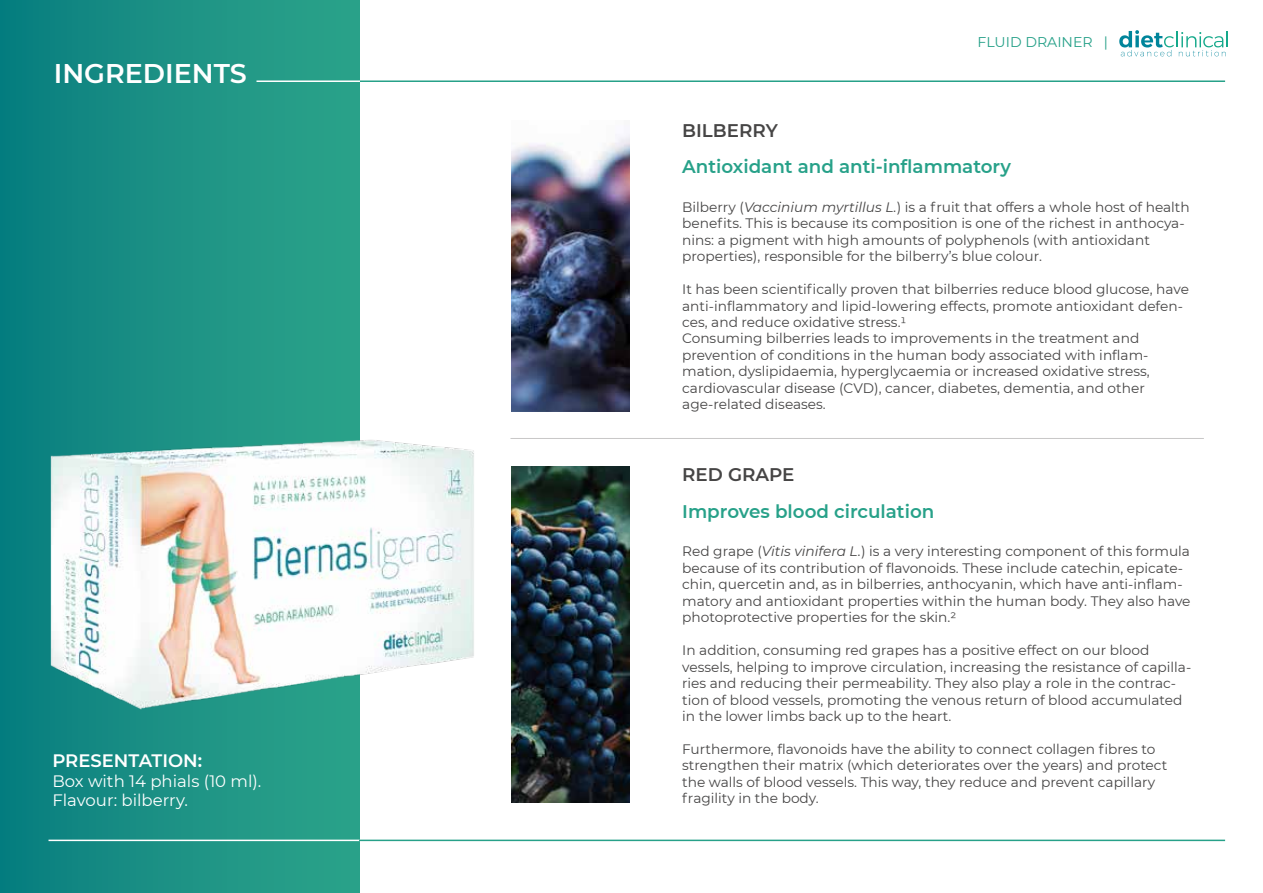
<style>
.page{position:relative;width:1263px;height:893px;background:#fff}
.page>*{position:absolute;margin:0;border:0;box-sizing:border-box;transform-origin:0 0}
.t1{font:600 27px "Montserrat";color:#fff}
.t2{font:600 18.3px "Montserrat";color:#27a189}
.t3{font:600 18.3px "Montserrat";color:#464545}
.t4{font:600 18px "Montserrat";color:#fff}
.t5{font:16.5px/19.8px "Montserrat";color:#fff}
.t6{font:14.1px "Montserrat";color:#27a189}
.t7{font:13.65px/16.5px "Montserrat";color:#464545}
.s1{font-style:italic}
</style>
<div class="page">
<div style="left:0;top:0;width:359px;height:893px;background:linear-gradient(to right,#097e7f,#2da48a)"></div>
<hr style="left:256px;top:80px;width:407px;height:2px;background:#fff">
<hr style="left:49px;top:840px;width:613px;height:1px;background:#fff">
<hr style="left:360px;top:80px;width:865px;height:2px;background:#27a189">
<hr style="left:359px;top:840px;width:866px;height:1px;background:#27a189">
<img style="left:512px;top:134px;width:118px;height:277px">
<img style="left:512px;top:467px;width:118px;height:335px">
<hr style="left:510px;top:438px;width:694px;height:1px;background:#c8c7c7">
<svg style="left:1119px;top:30px;width:109px;height:26px"></svg>
<img style="left:0;top:303px;width:474px;height:529px">
<h1 class="t1" style="left:54px;top:54px;width:195px">INGREDIENTS</h1>
<h3 class="t4" style="left:52px;top:748px;width:151px">PRESENTATION:</h3>
<p class="t5" style="left:52px;top:770px;width:210px">Box with 14 phials (10 ml).<br>Flavour: bilberry.</p>
<p class="t6" style="left:977px;top:33px;width:132px">FLUID DRAINER |</p>
<h2 class="t3" style="left:682px;top:117px;width:97px">BILBERRY</h2>
<h2 class="t2" style="left:682px;top:154px;width:330px">Antioxidant and anti-inflammatory</h2>
<p class="t7" style="left:682px;top:198px;width:509px">Bilberry (<span class="s1">Vaccinium myrtillus L.</span>) is a fruit that offers a whole host of health benefits. This is because its composition is one of the richest in anthocya&shy;nins: a pigment with high amounts of polyphenols (with antioxidant properties), responsible for the bilberry’s blue colour.</p>
<p class="t7" style="left:682px;top:280px;width:508px">It has been scientifically proven that bilberries reduce blood glucose, have anti-inflammatory and lipid-lowering effects, promote antioxidant defen&shy;ces, and reduce oxidative stress.1<br>Consuming bilberries leads to improvements in the treatment and prevention of conditions in the human body associated with inflam&shy;mation, dyslipidaemia, hyperglycaemia or increased oxidative stress, cardiovascular disease (CVD), cancer, diabetes, dementia, and other age-related diseases.</p>
<h2 class="t3" style="left:682px;top:462px;width:114px">RED GRAPE</h2>
<h2 class="t2" style="left:682px;top:498px;width:254px">Improves blood circulation</h2>
<p class="t7" style="left:682px;top:543px;width:510px">Red grape (<span class="s1">Vitis vinifera L.</span>) is a very interesting component of this formula because of its contribution of flavonoids. These include catechin, epicate&shy;chin, quercetin and, as in bilberries, anthocyanin, which have anti-inflam&shy;matory and antioxidant properties within the human body. They also have photoprotective properties for the skin.2</p>
<p class="t7" style="left:682px;top:642px;width:510px">In addition, consuming red grapes has a positive effect on our blood vessels, helping to improve circulation, increasing the resistance of capilla&shy;ries and reducing their permeability. They also play a role in the contrac&shy;tion of blood vessels, promoting the venous return of blood accumulated in the lower limbs back up to the heart.</p>
<p class="t7" style="left:682px;top:740px;width:487px">Furthermore, flavonoids have the ability to connect collagen fibres to strengthen their matrix (which deteriorates over the years) and protect the walls of blood vessels. This way, they reduce and prevent capillary fragility in the body.</p>
</div>
